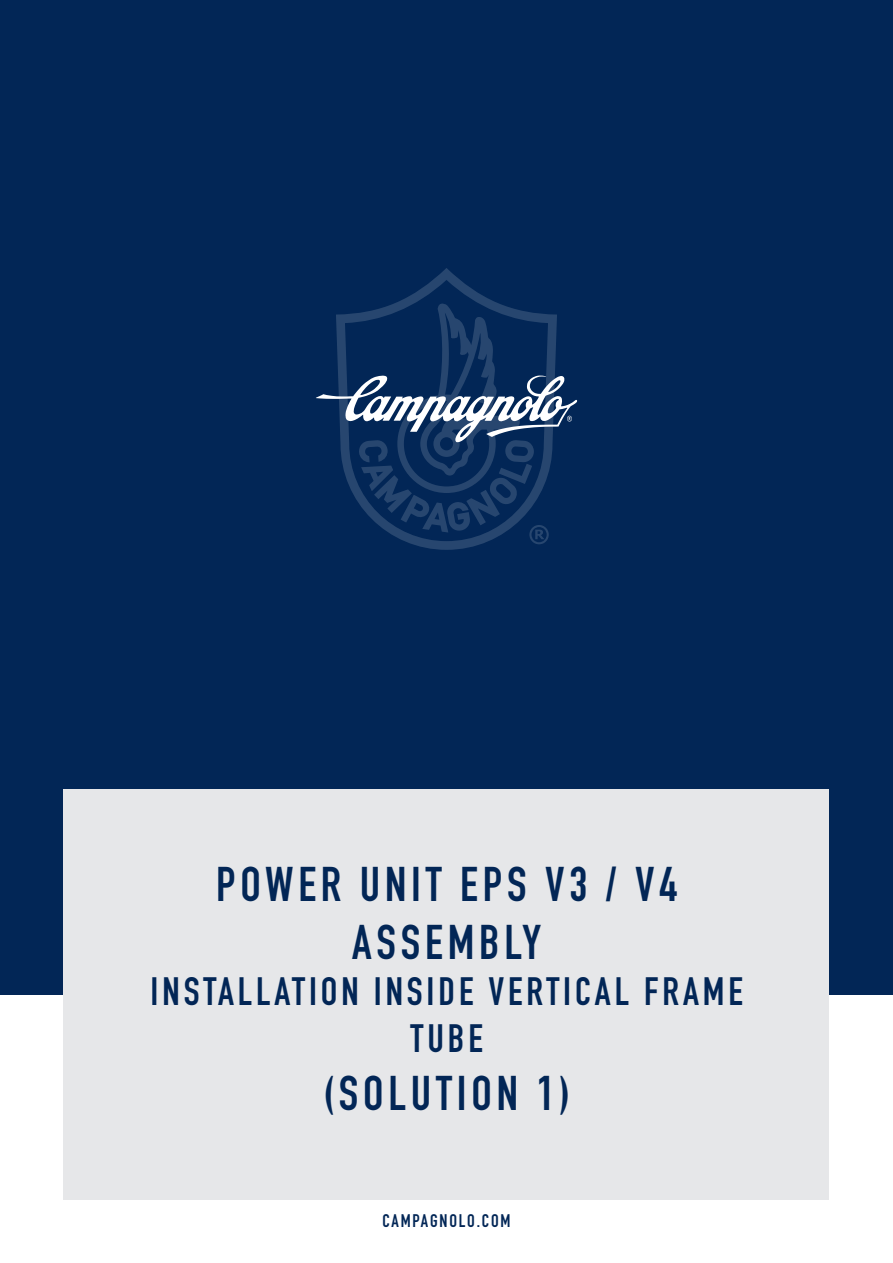
<style>
.page{position:relative;width:893px;height:1263px;background:#fff}
.page>*{position:absolute;margin:0;border:0;box-sizing:border-box;transform-origin:0 0}
.t1{font:700 48px "DIN Condensed";letter-spacing:.1em;color:#022656}
.t2{font:700 39px/46.8px "DIN Condensed";letter-spacing:.1em;color:#022656;text-align:center}
.t3{font:700 18px "DIN Condensed";letter-spacing:.1em;color:#022656}
</style>
<div class="page">
<div style="left:0;top:0;width:893px;height:994px;background:#022656"></div>
<div style="left:64px;top:789px;width:765px;height:410px;background:#e6e7e9"></div>
<svg style="left:396px;top:268px;width:144px;height:282px"></svg>
<svg style="left:316px;top:303px;width:261px;height:241px"></svg>
<p class="t1" style="left:216px;top:852px;width:463px">POWER UNIT EPS V3 / V4</p>
<p class="t1" style="left:352px;top:909px;width:190px">ASSEMBLY</p>
<p class="t2" style="left:151px;top:968px;width:594px">INSTALLATION INSIDE VERTICAL FRAME<br>TUBE</p>
<p class="t1" style="left:323px;top:1061px;width:248px">(SOLUTION 1)</p>
<p class="t3" style="left:382px;top:1209px;width:130px">CAMPAGNOLO.COM</p>
</div>
